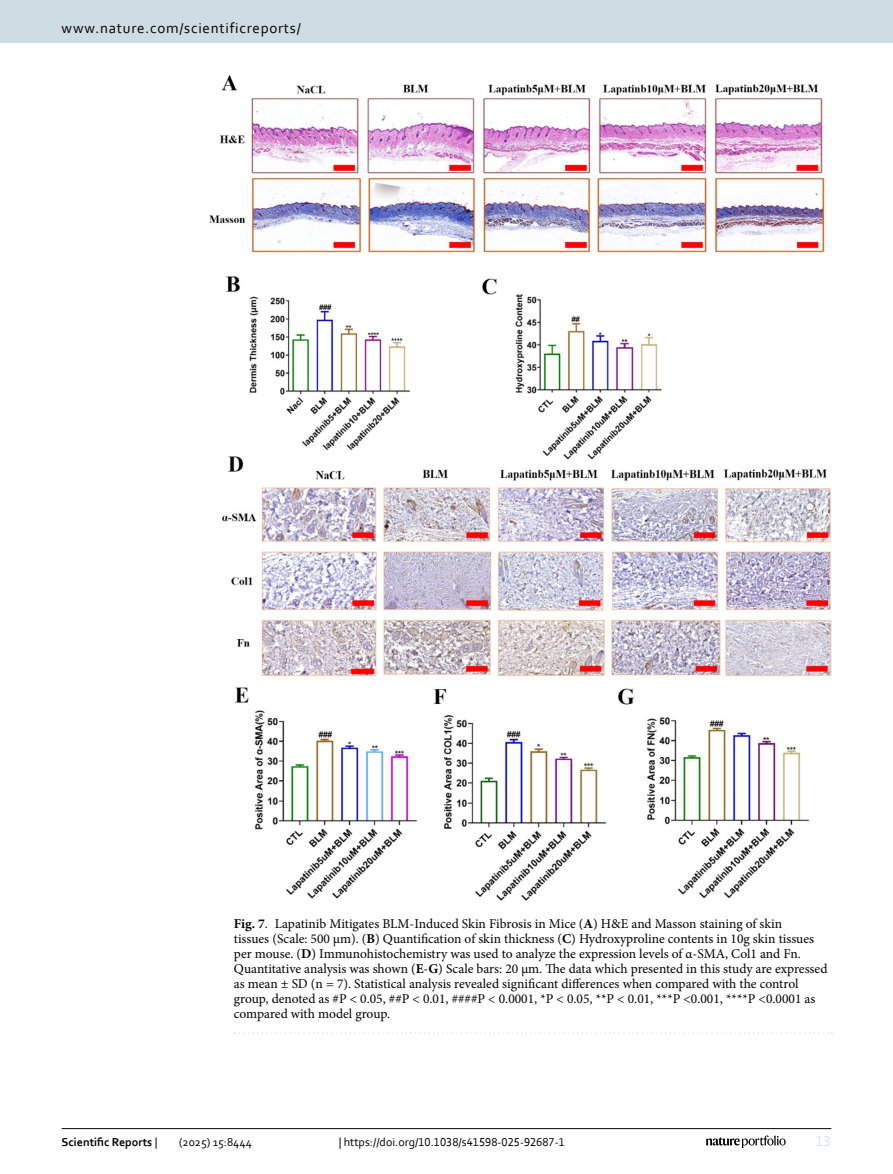
<style>
.page{position:relative;width:893px;height:1174px;background:#fff}
.page>*{position:absolute;margin:0;border:0;box-sizing:border-box;transform-origin:0 0}
.t1{font:15px "Corbel";letter-spacing:.05em;color:#000}
.t2{font:15px "Corbel";color:#d9e4eb}
.Figure_Caption{font:13.5px/15px "Minion Pro";color:#000}
.t3{font:12px "Corbel";color:#000}
.t4{font:700 12px "Corbel";color:#000}
.s1{font-weight:700}
.s2{font-weight:400}
</style>
<div class="page">
<img style="left:210px;top:76px;width:621px;height:824px">
<svg style="left:235px;top:1032px;width:597px;height:2px"></svg>
<hr style="left:62px;top:1128px;width:769px;height:1px;background:#000">
<svg style="left:706px;top:1135px;width:80px;height:12px"></svg>
<div style="left:0;top:0;width:893px;height:43px;background:#cedde4"></div>
<p class="t1" style="left:62px;top:18px;width:241px">www.nature.com/scientificreports/</p>
<p class="Figure_Caption" style="left:234px;top:916px;width:595px"><span class="s1">Fig. 7</span>. Lapatinib Mitigates BLM-Induced Skin Fibrosis in Mice (<span class="s1">A</span>) H&amp;E and Masson staining of skin<br>tissues (Scale: 500 μm). (<span class="s1">B</span>) Quantification of skin thickness (<span class="s1">C</span>) Hydroxyproline contents in 10g skin tissues per mouse. (<span class="s1">D</span>) Immunohistochemistry was used to analyze the expression levels of α-SMA, Col1 and Fn.<br>Quantitative analysis was shown (<span class="s1">E</span>-<span class="s1">G</span>) Scale bars: 20 μm. The data which presented in this study are expressed as mean ± SD (n = 7). Statistical analysis revealed significant differences when compared with the control group, denoted as #P &lt; 0.05, ##P &lt; 0.01, ####P &lt; 0.0001, *P &lt; 0.05, **P &lt; 0.01, ***P &lt;0.001, ****P &lt;0.0001 as compared with model group.</p>
<p class="t4" style="left:62px;top:1134px;width:97px">Scientific Reports <span class="s2">|</span></p>
<p class="t3" style="left:179px;top:1134px;width:74px">(2025) 15:8444</p>
<p class="t3" style="left:339px;top:1134px;width:228px">| https://doi.org/10.1038/s41598-025-92687-1</p>
<p class="t2" style="left:816px;top:1132px;width:17px">13</p>
</div>
